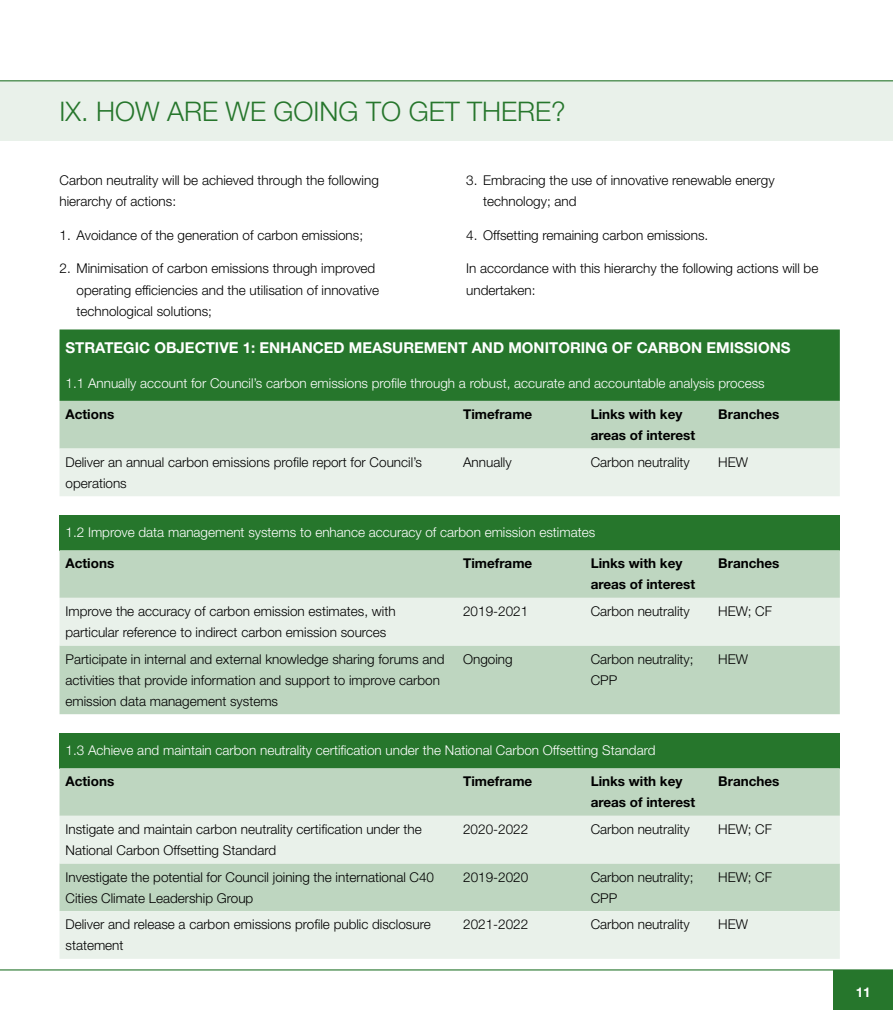
<style>
.page{position:relative;width:893px;height:1021px;background:#fff}
.page>*{position:absolute;margin:0;border:0;box-sizing:border-box;transform-origin:0 0}
.Heading_1{font:300 27px "Helvetica Neue LT Std";color:#26762c}
.t1{font:700 15px "Helvetica Neue LT Std";color:#fff}
.body{font:300 13.5px/21px "Helvetica Neue LT Std";color:#000}
.t2{font:300 13.5px "Helvetica Neue LT Std";color:#fff}
.body-2{font:700 13.5px/21px "Helvetica Neue LT Std";color:#000}
.t3{font:700 13.5px "Helvetica Neue LT Std";color:#fff}
</style>
<div class="page">
<div style="left:833px;top:970px;width:60px;height:40px;background:#26762c"></div>
<div style="left:0;top:81px;width:893px;height:59px;background:#e9f1ea"></div>
<div style="left:60px;top:329px;width:780px;height:72px;background:#26762c"></div>
<div style="left:60px;top:401px;width:780px;height:47px;background:#bed6c0"></div>
<div style="left:60px;top:448px;width:780px;height:48px;background:#e9f1ea"></div>
<div style="left:60px;top:515px;width:780px;height:35px;background:#26762c"></div>
<div style="left:60px;top:550px;width:780px;height:164px;background:#bed6c0"></div>
<div style="left:60px;top:598px;width:780px;height:47px;background:#e9f1ea"></div>
<div style="left:60px;top:733px;width:780px;height:35px;background:#26762c"></div>
<div style="left:60px;top:768px;width:780px;height:47px;background:#bed6c0"></div>
<svg style="left:60px;top:815px;width:780px;height:143px;background:#dae7db"></svg>
<hr style="left:0;top:969px;width:893px;height:1px;background:#26762c">
<hr style="left:0;top:80px;width:893px;height:1px;background:#26762c">
<h2 class="Heading_1" style="left:60px;top:95px;width:508px">IX. HOW ARE WE GOING TO GET THERE?</h2>
<p class="body" style="left:60px;top:169px;width:321px">Carbon neutrality will be achieved through the following hierarchy of actions:</p>
<p class="body" style="left:60px;top:224px;width:305px">1. Avoidance of the generation of carbon emissions;</p>
<p class="body" style="left:77px;top:258px;width:304px;text-indent:-17px">2. Minimisation of carbon emissions through improved operating efficiencies and the utilisation of innovative technological solutions;</p>
<p class="body" style="left:483px;top:169px;width:293px;text-indent:-17px">3. Embracing the use of innovative renewable energy technology; and</p>
<p class="body" style="left:466px;top:224px;width:244px">4. Offsetting remaining carbon emissions.</p>
<p class="body" style="left:466px;top:258px;width:354px">In accordance with this hierarchy the following actions will be undertaken:</p>
<h3 class="t1" style="left:66px;top:338px;width:727px">STRATEGIC OBJECTIVE 1: ENHANCED MEASUREMENT AND MONITORING OF CARBON EMISSIONS</h3>
<h4 class="t2" style="left:66px;top:375px;width:701px">1.1 Annually account for Council’s carbon emissions profile through a robust, accurate and accountable analysis process</h4>
<p class="body-2" style="left:66px;top:403px;width:50px">Actions</p>
<p class="body-2" style="left:463px;top:403px;width:71px">Timeframe</p>
<p class="body-2" style="left:591px;top:403px;width:106px">Links with key areas of interest</p>
<p class="body-2" style="left:718px;top:403px;width:63px">Branches</p>
<p class="body" style="left:66px;top:451px;width:358px">Deliver an annual carbon emissions profile report for Council’s operations</p>
<p class="body" style="left:463px;top:451px;width:50px">Annually</p>
<p class="body" style="left:591px;top:451px;width:101px">Carbon neutrality</p>
<p class="body" style="left:718px;top:451px;width:31px">HEW</p>
<h4 class="t2" style="left:66px;top:524px;width:531px">1.2 Improve data management systems to enhance accuracy of carbon emission estimates</h4>
<p class="body-2" style="left:66px;top:552px;width:50px">Actions</p>
<p class="body-2" style="left:463px;top:552px;width:71px">Timeframe</p>
<p class="body-2" style="left:591px;top:552px;width:106px">Links with key areas of interest</p>
<p class="body-2" style="left:718px;top:552px;width:63px">Branches</p>
<p class="body" style="left:66px;top:600px;width:332px">Improve the accuracy of carbon emission estimates, with particular reference to indirect carbon emission sources</p>
<p class="body" style="left:463px;top:600px;width:67px">2019-2021</p>
<p class="body" style="left:591px;top:600px;width:101px">Carbon neutrality</p>
<p class="body" style="left:718px;top:600px;width:55px">HEW; CF</p>
<p class="body" style="left:66px;top:648px;width:380px">Participate in internal and external knowledge sharing forums and activities that provide information and support to improve carbon emission data management systems</p>
<p class="body" style="left:463px;top:648px;width:51px">Ongoing</p>
<p class="body" style="left:591px;top:648px;width:104px">Carbon neutrality;<br>CPP</p>
<p class="body" style="left:718px;top:648px;width:31px">HEW</p>
<h4 class="t2" style="left:66px;top:742px;width:591px">1.3 Achieve and maintain carbon neutrality certification under the National Carbon Offsetting Standard</h4>
<p class="body-2" style="left:66px;top:770px;width:50px">Actions</p>
<p class="body-2" style="left:463px;top:770px;width:71px">Timeframe</p>
<p class="body-2" style="left:591px;top:770px;width:106px">Links with key areas of interest</p>
<p class="body-2" style="left:718px;top:770px;width:63px">Branches</p>
<p class="body" style="left:66px;top:818px;width:358px">Instigate and maintain carbon neutrality certification under the<br>National Carbon Offsetting Standard</p>
<p class="body" style="left:463px;top:818px;width:67px">2020-2022</p>
<p class="body" style="left:591px;top:818px;width:101px">Carbon neutrality</p>
<p class="body" style="left:718px;top:818px;width:55px">HEW; CF</p>
<p class="body" style="left:66px;top:866px;width:370px">Investigate the potential for Council joining the international C40<br>Cities Climate Leadership Group</p>
<p class="body" style="left:463px;top:866px;width:67px">2019-2020</p>
<p class="body" style="left:591px;top:866px;width:104px">Carbon neutrality;<br>CPP</p>
<p class="body" style="left:718px;top:866px;width:55px">HEW; CF</p>
<p class="body" style="left:66px;top:913px;width:367px">Deliver and release a carbon emissions profile public disclosure statement</p>
<p class="body" style="left:463px;top:913px;width:67px">2021-2022</p>
<p class="body" style="left:591px;top:913px;width:101px">Carbon neutrality</p>
<p class="body" style="left:718px;top:913px;width:31px">HEW</p>
<p class="t3" style="left:856px;top:983px;width:17px">11</p>
</div>
